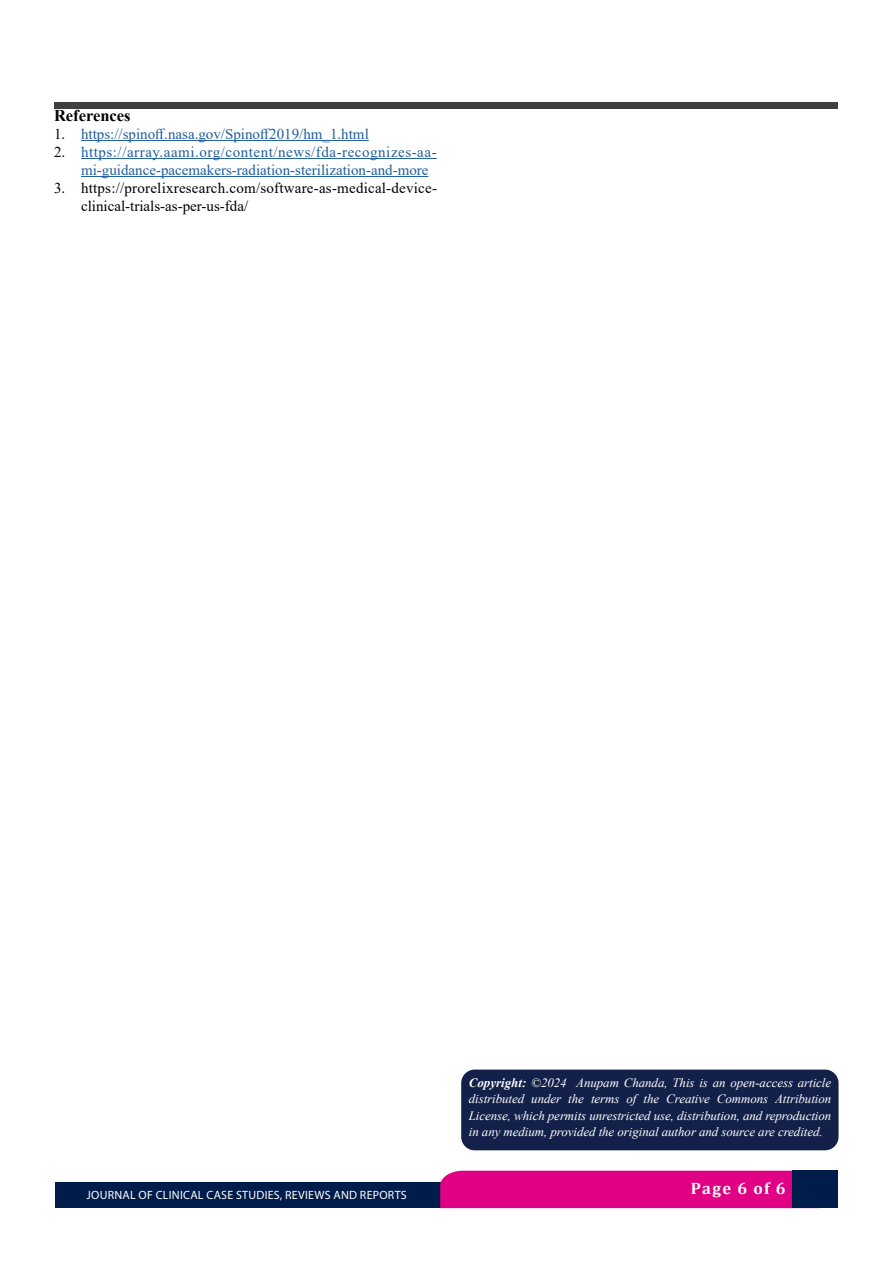
<style>
.page{position:relative;width:893px;height:1263px;background:#fff}
.page>*{position:absolute;margin:0;border:0;box-sizing:border-box;transform-origin:0 0}
.t1{font:700 16.5px "Times New Roman";color:#000}
.t2{font:700 16.5px "Cambria";letter-spacing:.08em;color:#fff}
.t3{font:15px/18px "Times New Roman";color:#215e9e}
.t4{font:15px/18px "Times New Roman";letter-spacing:.015em;color:#000}
.t5{font:italic 12.75px/16.5px "Times New Roman";letter-spacing:-.005em;color:#fff;text-align:justify}
.t6{font:12px "Myriad Pro";letter-spacing:.02em;color:#fff}
.s1{color:#000}
.s2{font-weight:700}
</style>
<div class="page">
<div style="left:54px;top:103px;width:783px;height:5px;background:#3f3e40"></div>
<div style="left:55px;top:1182px;width:765px;height:26px;background:#001c4a"></div>
<div style="left:440px;top:1171px;width:352px;height:37px;background:#e10083"></div>
<div style="left:792px;top:1171px;width:46px;height:37px;background:#001c4a"></div>
<div style="left:461px;top:1069px;width:377px;height:81px;background:#132049;border-radius:14px"></div>
<hr style="left:81px;top:140px;width:288px;height:1px;background:#215e9e">
<hr style="left:81px;top:158px;width:356px;height:1px;background:#215e9e">
<hr style="left:81px;top:176px;width:347px;height:1px;background:#215e9e">
<p class="t1" style="left:54px;top:103px;width:78px">References</p>
<p class="t3" style="left:54px;top:124px;width:316px"><span class="s1">1.</span> https://spinoff.nasa.gov/Spinoff2019/hm_1.html</p>
<p class="t3" style="left:81px;top:142px;width:357px;text-indent:-27px"><span class="s1">2.</span> https://array.aami.org/content/news/fda-recognizes-aa&shy;mi-guidance-pacemakers-radiation-sterilization-and-more</p>
<p class="t4" style="left:81px;top:178px;width:357px;text-indent:-27px">3. https://prorelixresearch.com/software-as-medical-device&shy;clinical-trials-as-per-us-fda/</p>
<p class="t6" style="left:86px;top:1188px;width:322px">JOURNAL OF CLINICAL CASE STUDIES, REVIEWS AND REPORTS</p>
<p class="t5" style="left:469px;top:1074px;width:364px"><span class="s2">Copyright:</span> ©2024 Anupam Chanda, This is an open-access article distributed under the terms of the Creative Commons Attribution License, which permits unrestricted use, distribution, and reproduction in any medium, provided the original author and source are credited.</p>
<p class="t2" style="left:691px;top:1177px;width:96px">Page 6 of 6</p>
</div>
